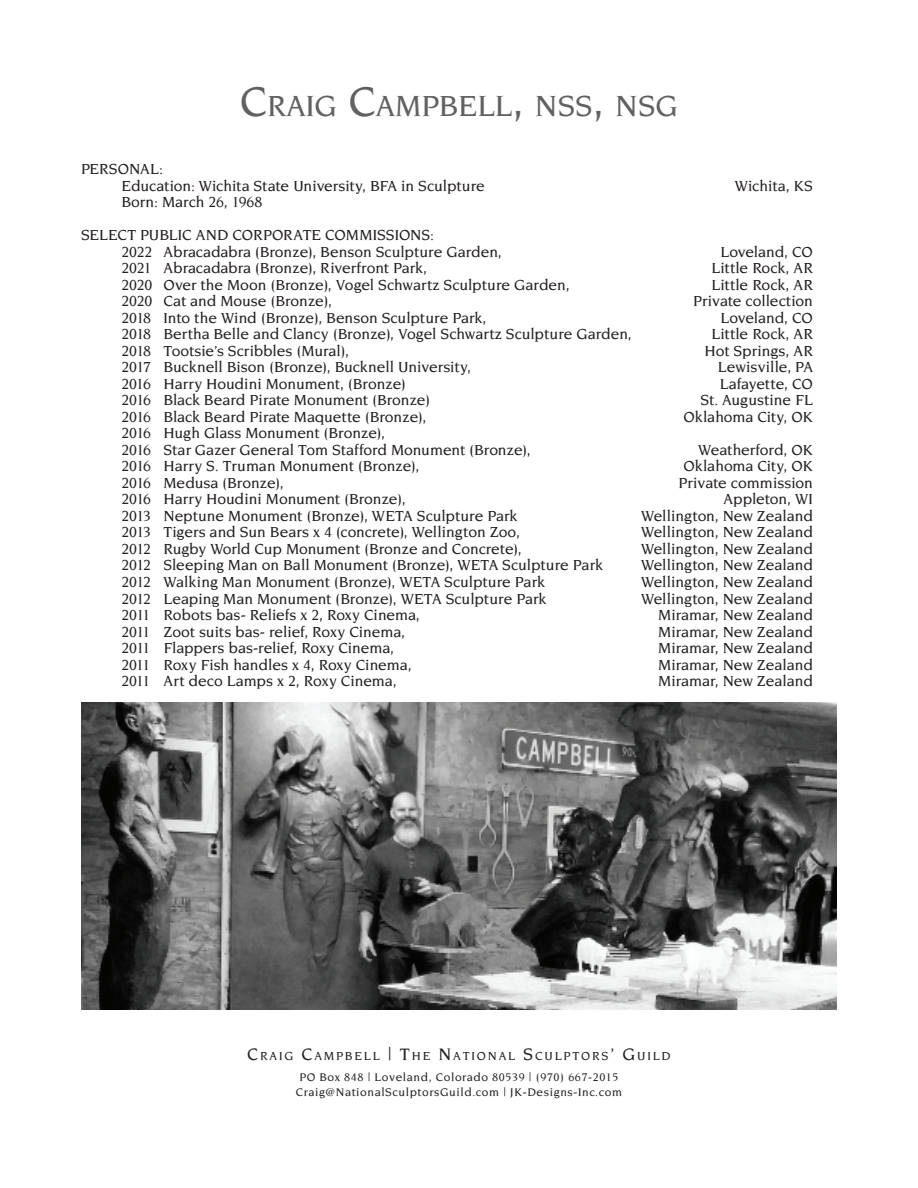
<style>
.page{position:relative;width:918px;height:1188px;background:#fff}
.page>*{position:absolute;margin:0;border:0;box-sizing:border-box;transform-origin:0 0}
.t1{font:500 31.5px "Novarese";color:#616164}
.t2{font:500 15.75px/16.5px "Novarese";letter-spacing:-.005em;color:#231f20}
.t3{font:500 12.6px "Novarese";letter-spacing:.145em;color:#231f20}
.t4{font:500 12px/15px "Novarese";letter-spacing:.05em;color:#231f20}
.s1{font-size:45px}
.s2{font-size:18px}
</style>
<div class="page">
<img style="left:81px;top:702px;width:756px;height:308px">
<h1 class="t1" style="left:240px;top:89px;width:440px"><span class="s1">C</span>RAIG <span class="s1">C</span>AMPBELL<span class="s1">,</span> NSS<span class="s1">,</span> NSG</h1>
<p class="t2" style="left:121px;top:161px;width:365px;text-indent:-40px">PERSONAL:<br>Education: Wichita State University, BFA in Sculpture</p>
<p class="t2" style="left:735px;top:177px;width:80px">Wichita, KS</p>
<p class="t2" style="left:81px;top:186px;width:183px;line-height:33px;text-indent:40px">Born: March 26, 1968<br>Select Publ</p>
<p class="t2" style="left:178px;top:227px;width:66px">ic and Corpora</p>
<p class="t2" style="left:303px;top:227px;width:35px">te Comm</p>
<p class="t2" style="left:373px;top:227px;width:38px">issions</p>
<p class="t2" style="left:121px;top:227px;width:382px;text-indent:309px">:<br>2022 Abracadabra (Bronze), Benson Sculpture Garden,</p>
<p class="t2" style="left:720px;top:243px;width:94px">Loveland, CO</p>
<p class="t2" style="left:121px;top:260px;width:307px">2021 Abracadabra (Bronze), Riverfront Park,</p>
<p class="t2" style="left:711px;top:260px;width:103px">Little Rock, AR</p>
<p class="t2" style="left:121px;top:276px;width:450px">2020 Over the Moon (Bronze), Vogel Schwartz Sculpture Garden,</p>
<p class="t2" style="left:711px;top:276px;width:103px">Little Rock, AR</p>
<p class="t2" style="left:121px;top:293px;width:212px">2020 Cat and Mouse (Bronze),</p>
<p class="t2" style="left:693px;top:293px;width:121px">Private collection</p>
<p class="t2" style="left:121px;top:309px;width:366px">2018 Into the Wind (Bronze), Benson Sculpture Park,</p>
<p class="t2" style="left:720px;top:309px;width:94px">Loveland, CO</p>
<p class="t2" style="left:121px;top:326px;width:512px">2018 Bertha Belle and Clancy (Bronze), Vogel Schwartz Sculpture Garden,</p>
<p class="t2" style="left:711px;top:326px;width:103px">Little Rock, AR</p>
<p class="t2" style="left:121px;top:342px;width:229px">2018 Tootsie’s Scribbles (Mural),</p>
<p class="t2" style="left:705px;top:342px;width:110px">Hot Springs, AR</p>
<p class="t2" style="left:121px;top:359px;width:351px">2017 Bucknell Bison (Bronze), Bucknell University,</p>
<p class="t2" style="left:718px;top:359px;width:97px">Lewisville, PA</p>
<p class="t2" style="left:121px;top:375px;width:286px">2016 Harry Houdini Monument, (Bronze)</p>
<p class="t2" style="left:720px;top:375px;width:95px">Lafayette, CO</p>
<p class="t2" style="left:121px;top:392px;width:310px">2016 Black Beard Pirate Monument (Bronze)</p>
<p class="t2" style="left:700px;top:392px;width:114px">St. Augustine FL</p>
<p class="t2" style="left:121px;top:408px;width:306px">2016 Black Beard Pirate Maquette (Bronze),</p>
<p class="t2" style="left:684px;top:408px;width:131px">Oklahoma City, OK</p>
<p class="t2" style="left:122px;top:425px;width:411px">2016 Hugh Glass Monument (Bronze),<br>2016 Star Gazer General Tom Stafford Monument (Bronze),</p>
<p class="t2" style="left:698px;top:441px;width:116px">Weatherford, OK</p>
<p class="t2" style="left:122px;top:458px;width:299px">2016 Harry S. Truman Monument (Bronze),</p>
<p class="t2" style="left:684px;top:458px;width:131px">Oklahoma City, OK</p>
<p class="t2" style="left:122px;top:474px;width:164px">2016 Medusa (Bronze),</p>
<p class="t2" style="left:679px;top:474px;width:136px">Private commission</p>
<p class="t2" style="left:122px;top:491px;width:286px">2016 Harry Houdini Monument (Bronze),</p>
<p class="t2" style="left:724px;top:491px;width:90px">Appleton, WI</p>
<p class="t2" style="left:122px;top:507px;width:397px">2013 Neptune Monument (Bronze), WETA Sculpture Park</p>
<p class="t2" style="left:641px;top:507px;width:173px">Wellington, New Zealand</p>
<p class="t2" style="left:122px;top:524px;width:400px">2013 Tigers and Sun Bears x 4 (concrete), Wellington Zoo,</p>
<p class="t2" style="left:641px;top:524px;width:173px">Wellington, New Zealand</p>
<p class="t2" style="left:122px;top:541px;width:402px">2012 Rugby World Cup Monument (Bronze and Concrete),</p>
<p class="t2" style="left:641px;top:541px;width:173px">Wellington, New Zealand</p>
<p class="t2" style="left:122px;top:557px;width:483px">2012 Sleeping Man on Ball Monument (Bronze), WETA Sculpture Park</p>
<p class="t2" style="left:641px;top:557px;width:173px">Wellington, New Zealand</p>
<p class="t2" style="left:121px;top:574px;width:425px">2012 Walking Man Monument (Bronze), WETA Sculpture Park</p>
<p class="t2" style="left:641px;top:574px;width:173px">Wellington, New Zealand</p>
<p class="t2" style="left:121px;top:590px;width:426px">2012 Leaping Man Monument (Bronze), WETA Sculpture Park</p>
<p class="t2" style="left:641px;top:590px;width:173px">Wellington, New Zealand</p>
<p class="t2" style="left:121px;top:607px;width:300px">2011 Robots bas- Reliefs x 2, Roxy Cinema,</p>
<p class="t2" style="left:658px;top:607px;width:156px">Miramar, New Zealand</p>
<p class="t2" style="left:121px;top:623px;width:285px">2011 Zoot suits bas- relief, Roxy Cinema,</p>
<p class="t2" style="left:658px;top:623px;width:156px">Miramar, New Zealand</p>
<p class="t2" style="left:121px;top:640px;width:274px">2011 Flappers bas-relief, Roxy Cinema,</p>
<p class="t2" style="left:658px;top:640px;width:156px">Miramar, New Zealand</p>
<p class="t2" style="left:121px;top:656px;width:292px">2011 Roxy Fish handles x 4, Roxy Cinema,</p>
<p class="t2" style="left:658px;top:656px;width:156px">Miramar, New Zealand</p>
<p class="t2" style="left:121px;top:673px;width:277px">2011 Art deco Lamps x 2, Roxy Cinema,</p>
<p class="t2" style="left:658px;top:673px;width:156px">Miramar, New Zealand</p>
<p class="t3" style="left:247px;top:1049px;width:425px"><span class="s2">C</span>RAIG <span class="s2">C</span>AMPBELL <span class="s2">| T</span>HE <span class="s2">N</span>ATIONAL <span class="s2">S</span>CULPTORS<span class="s2">’ G</span>UILD</p>
<p class="t4" style="left:296px;top:1069px;width:328px">PO Box 848 | Loveland, Colorado 80539 | (970) 667-2015<br>Craig@NationalSculptorsGuild.com | JK-Designs-Inc.com</p>
</div>
